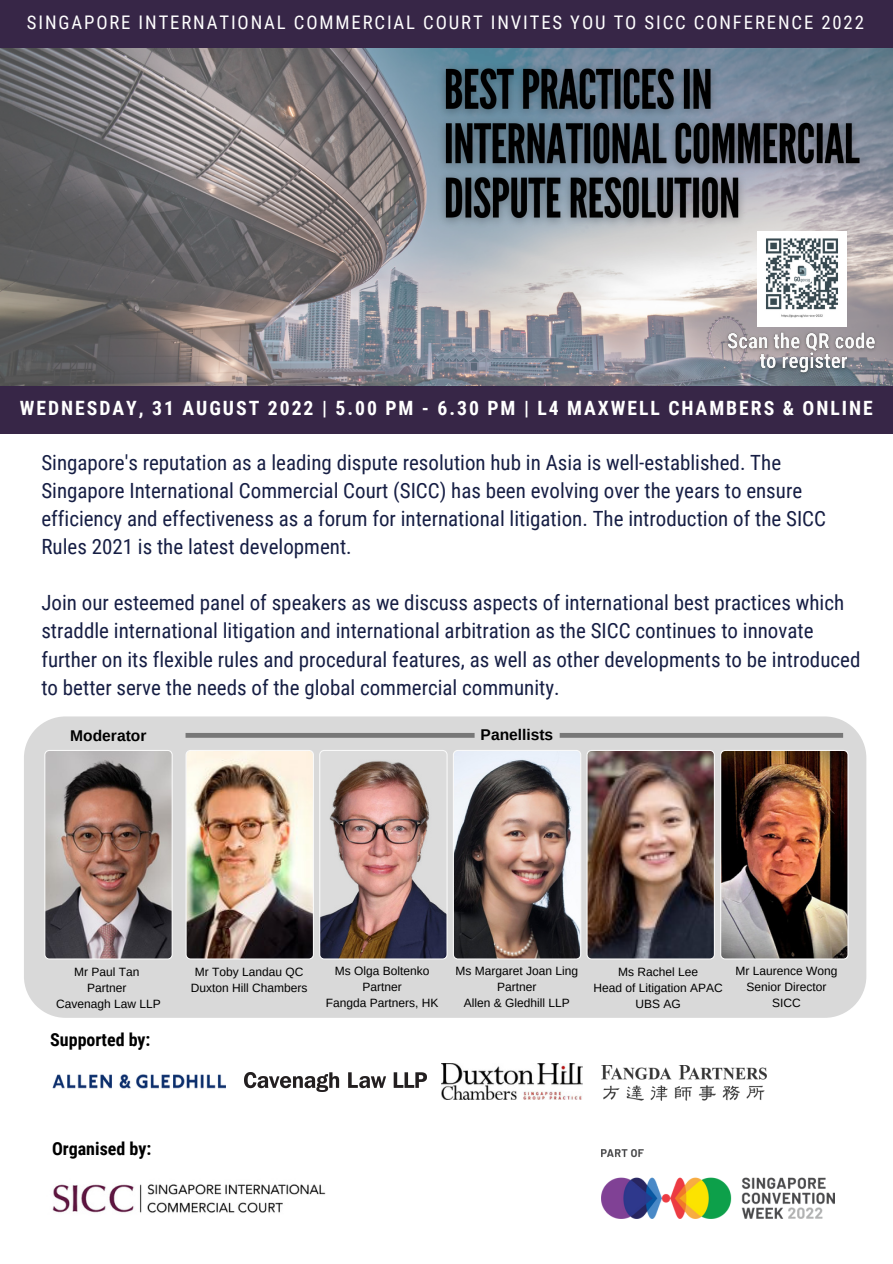
<style>
.page{position:relative;width:893px;height:1264px;background:#fff}
.page>*{position:absolute;margin:0;border:0;box-sizing:border-box;transform-origin:0 0}
.t1{font:21px/28px "Roboto Condensed";color:#161e44}
.t2{font:700 19.65px "Roboto Condensed";letter-spacing:.1em;color:#fff}
.t3{font:18.75px "Roboto Condensed";letter-spacing:.1em;color:#fff}
.t4{font:700 18px "Roboto Condensed";color:#000}
.t5{font:700 15.6px "Arimo";color:#000}
.t6{font:12px/16px "Arimo";color:#000;text-align:center}
</style>
<div class="page">
<img style="left:0;top:47px;width:892px;height:339px">
<div style="left:0;top:386px;width:892px;height:47px;background:#372647"></div>
<div style="left:0;top:0;width:892px;height:47px;background:#372647"></div>
<img style="left:757px;top:247px;width:89px;height:77px">
<div style="left:24px;top:716px;width:842px;height:301px;background:#d9d9d9"></div>
<img style="left:44px;top:750px;width:129px;height:209px">
<img style="left:185px;top:750px;width:262px;height:209px">
<img style="left:453px;top:750px;width:395px;height:209px">
<hr style="left:185px;top:733px;width:289px;height:4px;background:#777">
<hr style="left:559px;top:733px;width:284px;height:4px;background:#777">
<img style="left:441px;top:1063px;width:141px;height:36px">
<img style="left:52px;top:1074px;width:173px;height:15px">
<img style="left:601px;top:1065px;width:165px;height:35px">
<img style="left:244px;top:1072px;width:182px;height:19px">
<img style="left:52px;top:1184px;width:274px;height:29px">
<img style="left:601px;top:1149px;width:233px;height:68px">
<img style="left:431px;top:47px;width:448px;height:200px">
<img style="left:721px;top:324px;width:165px;height:56px">
<p class="t3" style="left:27px;top:12px;width:838px">SINGAPORE INTERNATIONAL COMMERCIAL COURT INVITES YOU TO SICC CONFERENCE 2022</p>
<p class="t2" style="left:20px;top:397px;width:854px">WEDNESDAY, 31 AUGUST 2022 | 5.00 PM - 6.30 PM | L4 MAXWELL CHAMBERS &amp; ONLINE</p>
<p class="t1" style="left:41px;top:448px;width:786px">Singapore's reputation as a leading dispute resolution hub in Asia is well-established. The Singapore International Commercial Court (SICC) has been evolving over the years to ensure efficiency and effectiveness as a forum for international litigation. The introduction of the SICC Rules 2021 is the latest development.</p>
<p class="t1" style="left:41px;top:589px;width:820px">Join our esteemed panel of speakers as we discuss aspects of international best practices which straddle international litigation and international arbitration as the SICC continues to innovate further on its flexible rules and procedural features, as well as other developments to be introduced to better serve the needs of the global commercial community.</p>
<p class="t5" style="left:70px;top:727px;width:78px">Moderator</p>
<p class="t5" style="left:480px;top:725px;width:74px">Panellists</p>
<p class="t6" style="left:56px;top:963px;width:106px">Mr Paul Tan<br>Partner<br>Cavenagh Law LLP</p>
<p class="t6" style="left:326px;top:963px;width:114px">Ms Olga Boltenko<br>Partner<br>Fangda Partners, HK</p>
<p class="t6" style="left:593px;top:963px;width:131px">Ms Rachel Lee<br>Head of Litigation APAC<br>UBS AG</p>
<p class="t6" style="left:455px;top:963px;width:124px">Ms Margaret Joan Ling<br>Partner<br>Allen &amp; Gledhill LLP</p>
<p class="t6" style="left:735px;top:963px;width:103px">Mr Laurence Wong<br>Senior Director<br>SICC</p>
<p class="t6" style="left:191px;top:963px;width:118px">Mr Toby Landau QC<br>Duxton Hill Chambers</p>
<p class="t4" style="left:50px;top:1028px;width:102px">Supported by:</p>
<p class="t4" style="left:52px;top:1138px;width:101px">Organised by:</p>
</div>
